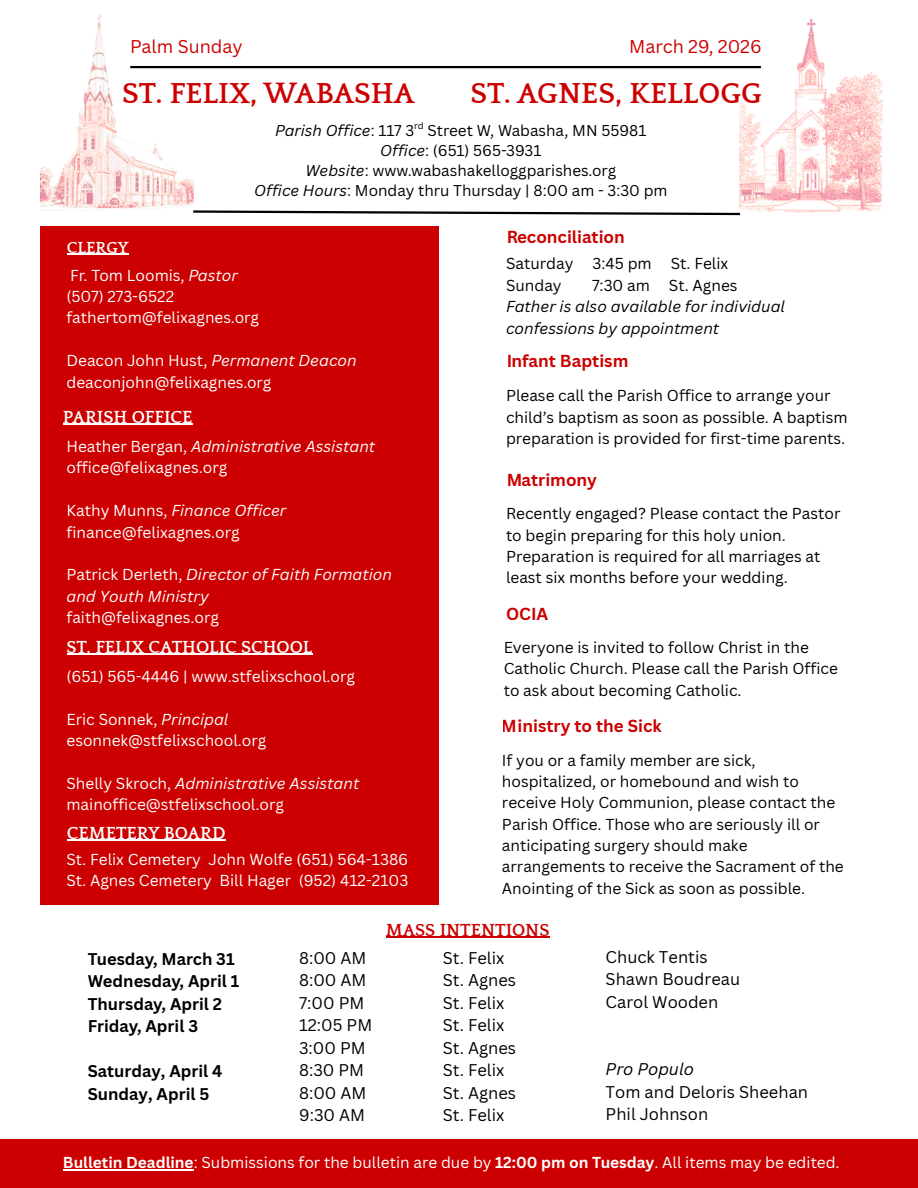
<style>
.page{position:relative;width:918px;height:1188px;background:#fff}
.page>*{position:absolute;margin:0;border:0;box-sizing:border-box;transform-origin:0 0}
.t1{font:700 29.7px "Quattrocento";color:#c00}
.t2{font:700 18px "Quattrocento";color:#fff}
.t3{font:18px "Canva Sans";color:#c00}
.t4{font:700 18px "Quattrocento";color:#c00}
.t5{font:700 16.95px "Canva Sans";color:#c00}
.t6{font:16.5px "Canva Sans";color:#000002}
.t7{font:700 16.5px "Canva Sans";color:#000002}
.t8{font:italic 16.5px "Canva Sans";color:#000002}
.t9{font:700 16.5px "Quattrocento";color:#fff}
.t10{font:15.45px/21.3px "Canva Sans";color:#000002}
.t11{font:15.45px "Canva Sans";color:#fff}
.t12{font:italic 15.45px/21.3px "Canva Sans";color:#fff}
.t13{font:italic 15.45px/21.3px "Canva Sans";color:#000002}
.t14{font:15.3px "Canva Sans";color:#000002}
.t15{font:9.15px "Canva Sans";color:#000002}
.s1{font-style:italic}
.s2{font-style:normal}
.s3{font-weight:700}
</style>
<div class="page">
<div style="left:40px;top:227px;width:398px;height:678px;background:#c00"></div>
<hr style="left:130px;top:66px;width:631px;height:2px;background:#000002">
<svg style="left:193px;top:210px;width:547px;height:6px"></svg>
<img style="left:740px;top:18px;width:143px;height:195px">
<img style="left:40px;top:14px;width:153px;height:197px">
<hr style="left:67px;top:254px;width:62px;height:1px;background:#fff">
<hr style="left:63px;top:424px;width:130px;height:1px;background:#fff">
<hr style="left:67px;top:654px;width:246px;height:1px;background:#fff">
<hr style="left:67px;top:840px;width:159px;height:1px;background:#fff">
<div style="left:0;top:1139px;width:918px;height:49px;background:#c00"></div>
<hr style="left:63px;top:1169px;width:131px;height:1px;background:#fff">
<hr style="left:386px;top:937px;width:163px;height:1px;background:#c00">
<p class="t3" style="left:130px;top:34px;width:114px">Palm Sunday</p>
<p class="t1" style="left:122px;top:78px;width:294px">ST. FELIX, WABASHA</p>
<p class="t3" style="left:629px;top:34px;width:134px">March 29, 2026</p>
<p class="t1" style="left:471px;top:78px;width:293px">ST. AGNES, KELLOGG</p>
<p class="t9" style="left:67px;top:239px;width:63px">CLERGY</p>
<p class="t15" style="left:414px;top:119px;width:11px">rd</p>
<p class="t14" style="left:380px;top:140px;width:163px"><span class="s1">Office</span>: (651) 565-3931</p>
<p class="t14" style="left:306px;top:160px;width:312px"><span class="s1">Website</span>: www.wabashakelloggparishes.org</p>
<p class="t14" style="left:254px;top:180px;width:415px"><span class="s1">Office Hours</span>: Monday thru Thursday | 8:00 am - 3:30 pm</p>
<p class="t14" style="left:275px;top:119px;width:373px"><span class="s1">Parish Office</span>: 117 3 Street W, Wabasha, MN 55981</p>
<p class="t5" style="left:506px;top:225px;width:120px">Reconciliation</p>
<p class="t11" style="left:70px;top:264px;width:169px">Fr. Tom Loomis, <span class="s1">Pastor</span></p>
<p class="t11" style="left:66px;top:286px;width:109px">(507) 273-6522</p>
<p class="t11" style="left:66px;top:307px;width:194px">fathertom@felixagnes.org</p>
<p class="t11" style="left:66px;top:350px;width:292px">Deacon John Hust, <span class="s1">Permanent Deacon</span></p>
<p class="t11" style="left:66px;top:371px;width:206px">deaconjohn@felixagnes.org</p>
<p class="t2" style="left:63px;top:407px;width:131px">PARISH OFFICE</p>
<p class="t12" style="left:66px;top:435px;width:310px"><span class="s2">Heather Bergan,</span> Administrative Assistant</p>
<p class="t11" style="left:66px;top:457px;width:162px">office@felixagnes.org</p>
<p class="t12" style="left:66px;top:500px;width:221px"><span class="s2">Kathy Munns,</span> Finance Officer</p>
<p class="t11" style="left:66px;top:521px;width:175px">finance@felixagnes.org</p>
<p class="t12" style="left:66px;top:564px;width:327px"><span class="s2">Patrick Derleth,</span> Director of Faith Formation and Youth Ministry</p>
<p class="t11" style="left:66px;top:607px;width:154px">faith@felixagnes.org</p>
<p class="t2" style="left:67px;top:637px;width:247px">ST. FELIX CATHOLIC SCHOOL</p>
<p class="t11" style="left:66px;top:666px;width:290px">(651) 565-4446 | www.stfelixschool.org</p>
<p class="t11" style="left:66px;top:708px;width:164px">Eric Sonnek, <span class="s1">Principal</span></p>
<p class="t11" style="left:66px;top:730px;width:201px">esonnek@stfelixschool.org</p>
<p class="t12" style="left:66px;top:772px;width:294px"><span class="s2">Shelly Skroch,</span> Administrative Assistant</p>
<p class="t11" style="left:66px;top:794px;width:219px">mainoffice@stfelixschool.org</p>
<p class="t2" style="left:67px;top:823px;width:160px">CEMETERY BOARD</p>
<p class="t11" style="left:66px;top:848px;width:343px">St. Felix Cemetery John Wolfe (651) 564-1386</p>
<p class="t11" style="left:66px;top:869px;width:343px">St. Agnes Cemetery Bill Hager (952) 412-2103</p>
<p class="t10" style="left:506px;top:253px;width:224px">Saturday 3:45 pm St. Felix</p>
<p class="t10" style="left:506px;top:274px;width:57px">Sunday</p>
<p class="t10" style="left:592px;top:274px;width:147px">7:30 am St. Agnes</p>
<p class="t13" style="left:506px;top:296px;width:281px">Father is also available for individual confessions by appointment</p>
<p class="t5" style="left:506px;top:349px;width:124px">Infant Baptism</p>
<p class="t10" style="left:506px;top:385px;width:343px">Please call the Parish Office to arrange your child’s baptism as soon as possible. A baptism preparation is provided for first-time parents.</p>
<p class="t5" style="left:506px;top:468px;width:92px">Matrimony</p>
<p class="t10" style="left:506px;top:503px;width:336px">Recently engaged? Please contact the Pastor to begin preparing for this holy union.<br>Preparation is required for all marriages at least six months before your wedding.</p>
<p class="t5" style="left:506px;top:601px;width:44px">OCIA</p>
<p class="t10" style="left:504px;top:636px;width:336px">Everyone is invited to follow Christ in the<br>Catholic Church. Please call the Parish Office to ask about becoming Catholic.</p>
<p class="t5" style="left:502px;top:714px;width:161px">Ministry to the Sick</p>
<p class="t10" style="left:502px;top:749px;width:343px">If you or a family member are sick, hospitalized, or homebound and wish to receive Holy Communion, please contact the Parish Office. Those who are seriously ill or anticipating surgery should make arrangements to receive the Sacrament of the Anointing of the Sick as soon as possible.</p>
<p class="t7" style="left:88px;top:947px;width:148px">Tuesday, March 31</p>
<p class="t7" style="left:88px;top:970px;width:153px">Wednesday, April 1</p>
<p class="t7" style="left:88px;top:992px;width:136px">Thursday, April 2</p>
<p class="t7" style="left:88px;top:1015px;width:112px">Friday, April 3</p>
<p class="t7" style="left:88px;top:1060px;width:136px">Saturday, April 4</p>
<p class="t7" style="left:88px;top:1082px;width:123px">Sunday, April 5</p>
<p class="t6" style="left:299px;top:946px;width:69px">8:00 AM</p>
<p class="t6" style="left:299px;top:969px;width:69px">8:00 AM</p>
<p class="t6" style="left:299px;top:991px;width:67px">7:00 PM</p>
<p class="t6" style="left:299px;top:1014px;width:75px">12:05 PM</p>
<p class="t6" style="left:299px;top:1036px;width:68px">3:00 PM</p>
<p class="t6" style="left:299px;top:1059px;width:67px">8:30 PM</p>
<p class="t6" style="left:299px;top:1081px;width:69px">8:00 AM</p>
<p class="t6" style="left:299px;top:1104px;width:68px">9:30 AM</p>
<p class="t4" style="left:386px;top:920px;width:165px">MASS INTENTIONS</p>
<p class="t6" style="left:443px;top:946px;width:63px">St. Felix</p>
<p class="t6" style="left:443px;top:969px;width:75px">St. Agnes</p>
<p class="t6" style="left:443px;top:991px;width:63px">St. Felix</p>
<p class="t6" style="left:443px;top:1014px;width:63px">St. Felix</p>
<p class="t6" style="left:443px;top:1036px;width:75px">St. Agnes</p>
<p class="t6" style="left:443px;top:1059px;width:63px">St. Felix</p>
<p class="t6" style="left:443px;top:1081px;width:75px">St. Agnes</p>
<p class="t6" style="left:443px;top:1104px;width:63px">St. Felix</p>
<p class="t6" style="left:606px;top:945px;width:103px">Chuck Tentis</p>
<p class="t6" style="left:606px;top:967px;width:136px">Shawn Boudreau</p>
<p class="t6" style="left:606px;top:990px;width:114px">Carol Wooden</p>
<p class="t8" style="left:606px;top:1057px;width:90px">Pro Populo</p>
<p class="t6" style="left:606px;top:1080px;width:204px">Tom and Deloris Sheehan</p>
<p class="t6" style="left:606px;top:1102px;width:104px">Phil Johnson</p>
<p class="t11" style="left:63px;top:1151px;width:778px"><span class="s3">Bulletin Deadline</span>: Submissions for the bulletin are due by <span class="s3">12:00 pm on Tuesday</span>. All items may be edited.</p>
</div>
